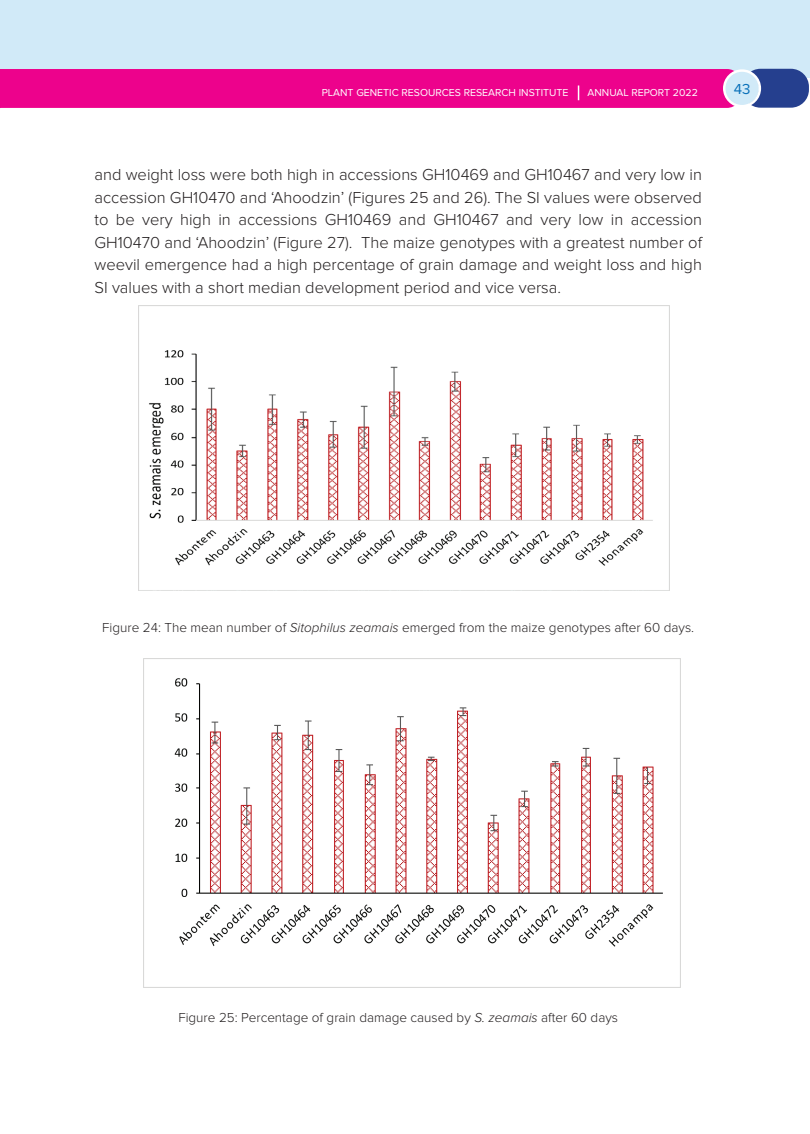
<style>
.page{position:relative;width:810px;height:1134px;background:#fff}
.page>*{position:absolute;margin:0;border:0;box-sizing:border-box;transform-origin:0 0}
.t1{font:300 16.5px/22.5px "Proxima Nova";color:#231f20;text-align:justify}
.t2{font:15px "Proxima Nova";color:#0970b9}
.t3{font:300 13.5px "Proxima Nova";color:#231f20}
.t4{font:10.5px "Proxima Nova";color:#fff}
.s1{font-style:italic}
</style>
<div class="page">
<div style="left:0;top:0;width:809px;height:77px;background:#d1eaf8"></div>
<div style="left:743px;top:69px;width:66px;height:39px;background:#253f8e;border-radius:18px"></div>
<div style="left:0;top:69px;width:735px;height:39px;background:#ed028c"></div>
<div style="left:725px;top:71px;width:34px;height:34px;background:#d1eaf8;border-radius:50%"></div>
<div style="left:723px;top:69px;width:38px;height:38px;border:2px solid #fff;border-radius:50%"></div>
<img style="left:144px;top:658px;width:537px;height:330px">
<img style="left:138px;top:306px;width:531px;height:285px">
<p class="t4" style="left:322px;top:87px;width:248px">PLANT GENETIC RESOURCES RESEARCH INSTITUTE</p>
<p class="t4" style="left:588px;top:87px;width:112px">ANNUAL REPORT 2022</p>
<p class="t2" style="left:734px;top:81px;width:18px">43</p>
<p class="t1" style="left:94px;top:164px;width:609px">and weight loss were both high in accessions GH10469 and GH10467 and very low in accession GH10470 and ‘Ahoodzin’ (Figures 25 and 26). The SI values were observed to be very high in accessions GH10469 and GH10467 and very low in accession GH10470 and ‘Ahoodzin’ (Figure 27). The maize genotypes with a greatest number of weevil emergence had a high percentage of grain damage and weight loss and high SI values with a short median development period and vice versa.</p>
<p class="t3" style="left:102px;top:621px;width:594px">Figure 24: The mean number of <span class="s1">Sitophilus zeamais</span> emerged from the maize genotypes after 60 days.</p>
<p class="t3" style="left:178px;top:1011px;width:441px">Figure 25: Percentage of grain damage caused by <span class="s1">S. zeamais</span> after 60 days</p>
</div>
